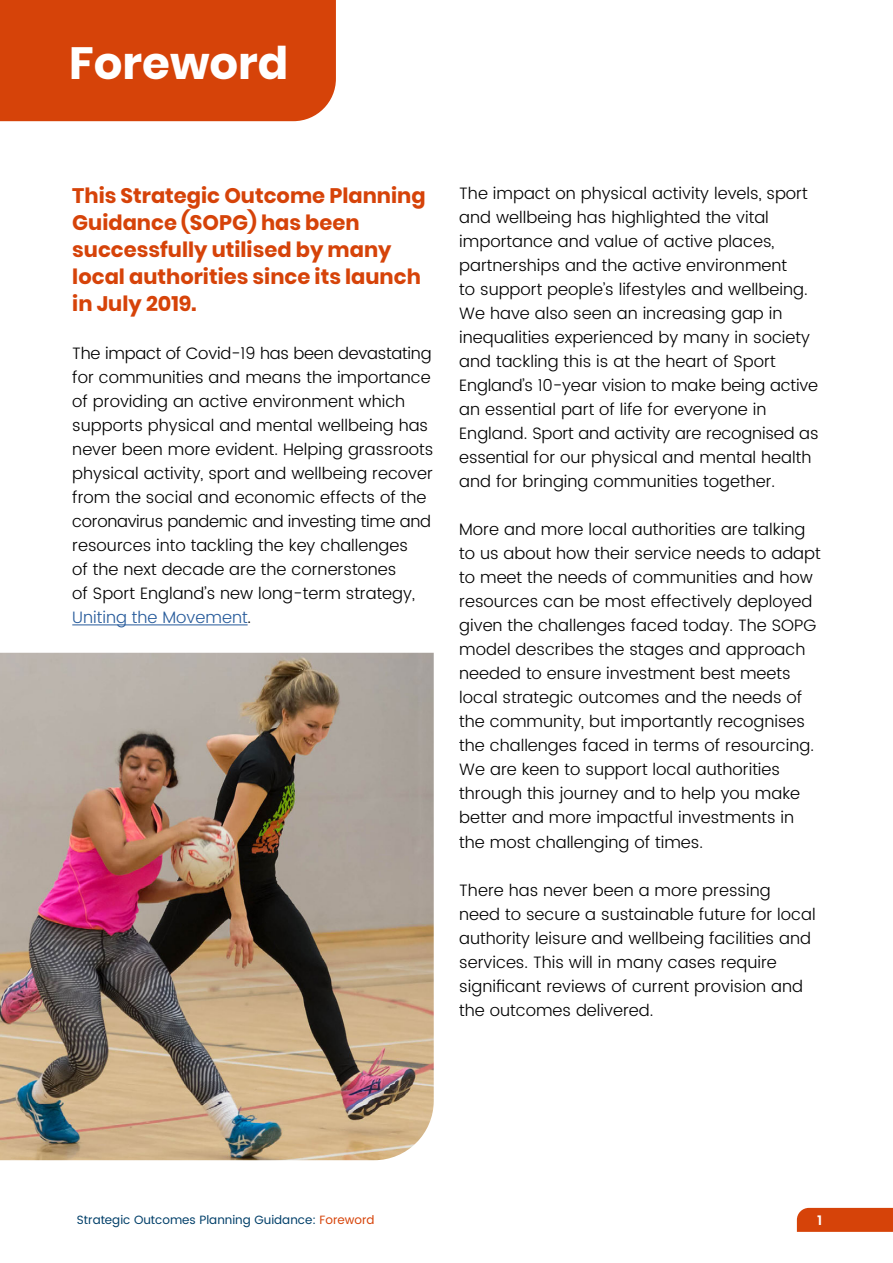
<style>
.page{position:relative;width:893px;height:1263px;background:#fff}
.page>*{position:absolute;margin:0;border:0;box-sizing:border-box;transform-origin:0 0}
._2_-_Section_sub-hea{font:700 45px "Poppins";color:#fff}
.Body_text{font:700 21px/27px "Poppins";color:#d64309}
.Body_text-2{font:300 16.5px/24px "Poppins";color:#000}
.t1{font:600 13.5px "Poppins";color:#fff}
.t2{font:12px "Poppins";color:#003f69}
.s1{color:#275b9b}
.s2{color:#d64309}
</style>
<div class="page">
<div style="left:797px;top:1208px;width:96px;height:24px;background:#d64309"></div>
<div style="left:0;top:0;width:336px;height:121px;background:#d64309"></div>
<hr style="left:72px;top:624px;width:176px;height:1px;background:#275b9b">
<img style="left:0;top:653px;width:434px;height:507px">
<p class="_2_-_Section_sub-hea" style="left:69px;top:37px;width:221px">Foreword</p>
<p class="Body_text" style="left:72px;top:182px;width:355px">This Strategic Outcome Planning<br>Guidance (SOPG) has been successfully utilised by many local authorities since its launch in July 2019.</p>
<p class="Body_text-2" style="left:72px;top:342px;width:363px">The impact of Covid-19 has been devastating for communities and means the importance of providing an active environment which supports physical and mental wellbeing has never been more evident. Helping grassroots physical activity, sport and wellbeing recover from the social and economic effects of the coronavirus pandemic and investing time and resources into tackling the key challenges<br>of the next decade are the cornerstones<br>of Sport England’s new long-term strategy, <span class="s1">Uniting the Movement</span>.</p>
<p class="Body_text-2" style="left:459px;top:182px;width:361px">The impact on physical activity levels, sport and wellbeing has highlighted the vital importance and value of active places, partnerships and the active environment<br>to support people’s lifestyles and wellbeing.<br>We have also seen an increasing gap in inequalities experienced by many in society and tackling this is at the heart of Sport England’s 10-year vision to make being active an essential part of life for everyone in England. Sport and activity are recognised as essential for our physical and mental health and for bringing communities together.</p>
<p class="Body_text-2" style="left:459px;top:518px;width:363px">More and more local authorities are talking to us about how their service needs to adapt to meet the needs of communities and how resources can be most effectively deployed given the challenges faced today. The SOPG model describes the stages and approach needed to ensure investment best meets local strategic outcomes and the needs of the community, but importantly recognises the challenges faced in terms of resourcing.<br>We are keen to support local authorities through this journey and to help you make better and more impactful investments in the most challenging of times.</p>
<p class="Body_text-2" style="left:459px;top:878px;width:358px">There has never been a more pressing need to secure a sustainable future for local authority leisure and wellbeing facilities and services. This will in many cases require significant reviews of current provision and the outcomes delivered.</p>
<p class="t2" style="left:77px;top:1211px;width:299px">Strategic Outcomes Planning Guidance: <span class="s2">Foreword</span></p>
<p class="t1" style="left:817px;top:1210px;width:7px">1</p>
</div>
